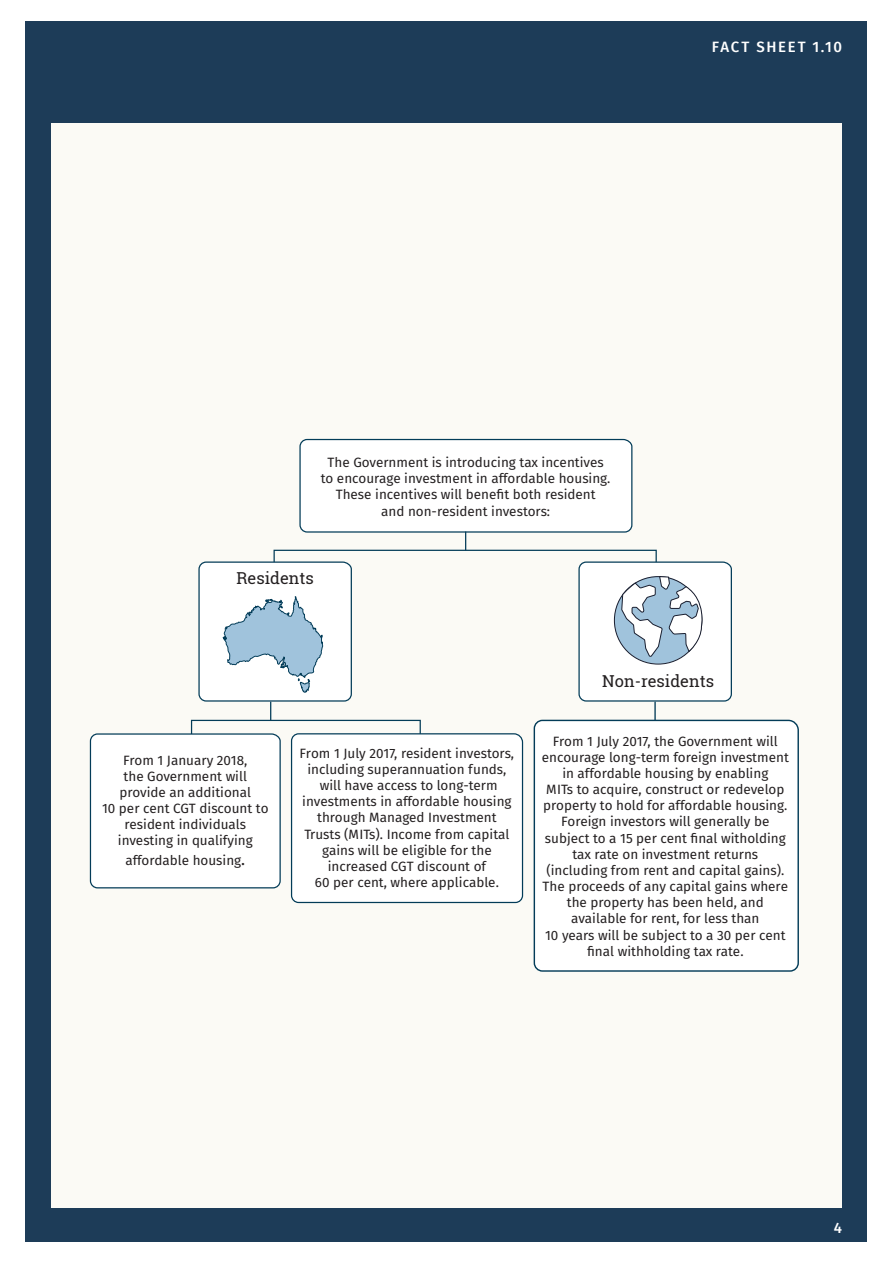
<style>
.page{position:relative;width:893px;height:1263px;background:#fff}
.page>*{position:absolute;margin:0;border:0;box-sizing:border-box;transform-origin:0 0}
.t1{font:16.5px "Roboto Slab";color:#231f20}
.B_Footer_fira{font:500 15px "Fira Sans";letter-spacing:.11em;color:#fff}
.t2{font:13.5px/16.2px "Fira Sans";color:#231f20;text-align:center}
.s1{font-size:16.5px}
</style>
<div class="page">
<div style="left:26px;top:21px;width:841px;height:1221px;background:#1d3c58"></div>
<div style="left:51px;top:123px;width:791px;height:1085px;background:#fbfaf5"></div>
<svg style="left:299px;top:438px;width:334px;height:112px"></svg>
<div style="left:274px;top:550px;width:383px;height:14px;border:1px solid #033c58"></div>
<svg style="left:198px;top:561px;width:155px;height:159px"></svg>
<div style="left:191px;top:720px;width:230px;height:15px;border:1px solid #033c58"></div>
<div style="left:290px;top:733px;width:234px;height:171px;background:#fff"></div>
<div style="left:89px;top:733px;width:192px;height:156px;background:#fff"></div>
<svg style="left:578px;top:561px;width:154px;height:158px"></svg>
<div style="left:533px;top:719px;width:266px;height:253px;background:#fff"></div>
<p class="B_Footer_fira" style="left:712px;top:35px;width:132px">FACT SHEET 1.10</p>
<p class="t2" style="left:321px;top:455px;width:291px">The Government is introducing tax incentives to encourage investment in affordable housing.<br>These incentives will benefit both resident<br>and non-resident investors:</p>
<p class="t1" style="left:236px;top:566px;width:79px">Residents</p>
<p class="t2" style="left:102px;top:753px;width:168px">From 1 January 2018,<br>the Government will provide an additional<br>10 per cent CGT discount to resident individuals investing in qualifying</p>
<p class="t2" style="left:125px;top:853px;width:121px">affordable housing<span class="s1">.</span></p>
<p class="t2" style="left:300px;top:746px;width:216px">From 1 July 2017, resident investors, including superannuation funds, will have access to long-term investments in affordable housing through Managed Investment<br>Trusts (MITs). Income from capital gains will be eligible for the increased CGT discount of<br>60 per cent, where applicable.</p>
<p class="t1" style="left:602px;top:670px;width:113px">Non-residents</p>
<p class="t2" style="left:542px;top:734px;width:249px">From 1 July 2017, the Government will encourage long-term foreign investment in affordable housing by enabling<br>MITs to acquire, construct or redevelop property to hold for affordable housing.<br>Foreign investors will generally be subject to a 15 per cent final witholding tax rate on investment returns (including from rent and capital gains).<br>The proceeds of any capital gains where the property has been held, and available for rent, for less than<br>10 years will be subject to a 30 per cent final withholding tax rate.</p>
<p class="B_Footer_fira" style="left:834px;top:1216px;width:10px">4</p>
</div>
